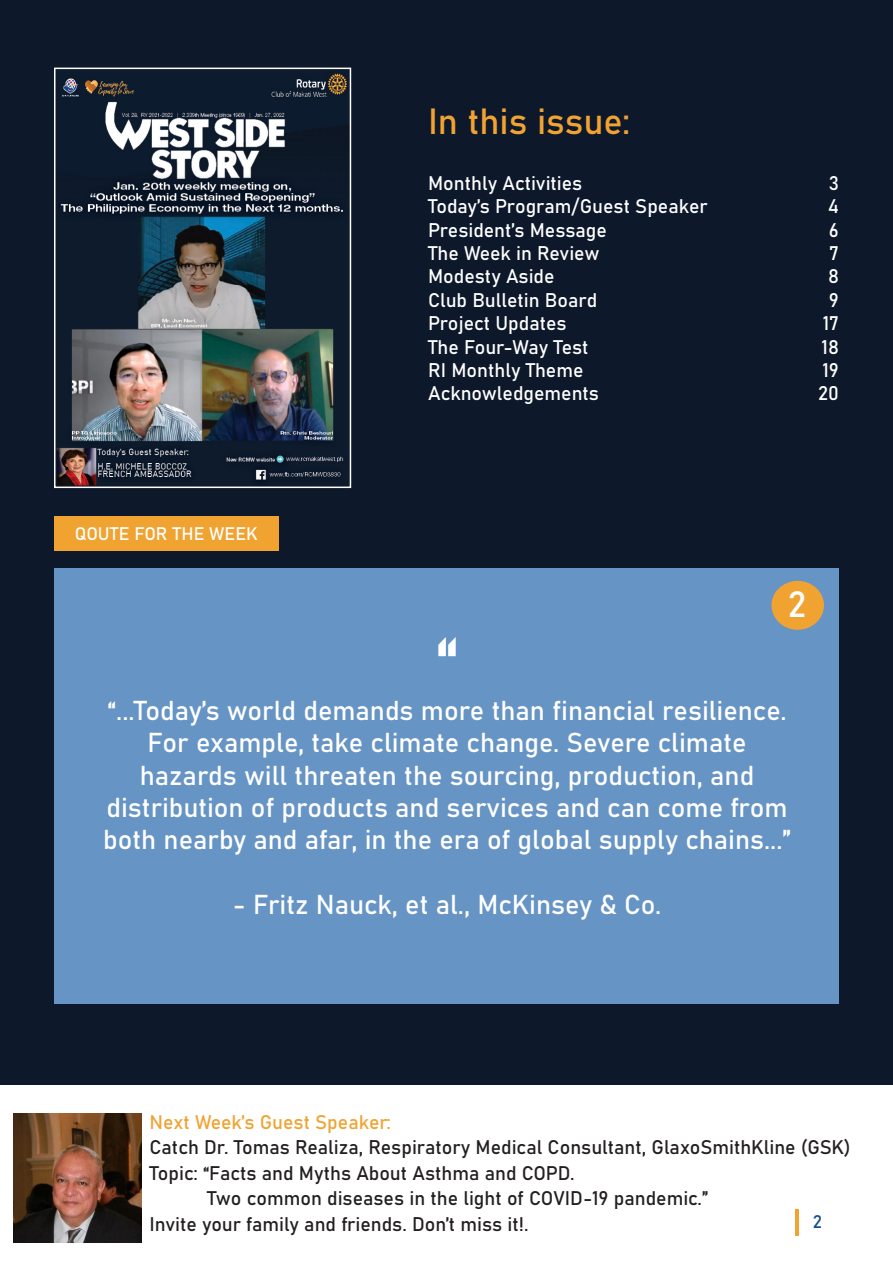
<style>
.page{position:relative;width:893px;height:1263px;background:#fff}
.page>*{position:absolute;margin:0;border:0;box-sizing:border-box;transform-origin:0 0}
.t1{font:72px "Bahnschrift";color:#fff}
.t2{font:36px "Bahnschrift";color:#f1a332}
.t3{font:36px "Bahnschrift";color:#fff}
.t4{font:27px/32.4px "Bahnschrift";color:#fff;text-align:center}
.t5{font:19.5px/25.5px "Bahnschrift";color:#231f20}
.t6{font:19.5px "Bahnschrift";color:#fff}
.t7{font:19.5px "Bahnschrift";color:#f1a332}
.t8{font:18px "Bahnschrift";color:#fff}
.t9{font:18px "Bahnschrift";color:#164d8f}
</style>
<div class="page">
<hr style="left:795px;top:1209px;width:3px;height:26px;background:#f1a332">
<img style="left:14px;top:1114px;width:128px;height:128px">
<div style="left:0;top:0;width:893px;height:1084px;background:#0d182b"></div>
<img style="left:57px;top:73px;width:290px;height:412px">
<div style="left:54px;top:68px;width:297px;height:420px;border:2px solid #fff"></div>
<div style="left:54px;top:568px;width:785px;height:435px;background:#6694c4"></div>
<div style="left:771px;top:581px;width:53px;height:49px;background:#f1a332;border-radius:50%"></div>
<div style="left:54px;top:516px;width:224px;height:35px;background:#f1a332"></div>
<p class="t2" style="left:428px;top:94px;width:204px">In this issue:</p>
<p class="t6" style="left:428px;top:168px;width:156px">Monthly Activities</p>
<p class="t6" style="left:428px;top:192px;width:281px">Today’s Program/Guest Speaker</p>
<p class="t6" style="left:428px;top:215px;width:180px">President’s Message</p>
<p class="t6" style="left:428px;top:238px;width:173px">The Week in Review</p>
<p class="t6" style="left:428px;top:262px;width:128px">Modesty Aside</p>
<p class="t6" style="left:428px;top:285px;width:171px">Club Bulletin Board</p>
<p class="t6" style="left:428px;top:309px;width:140px">Project Updates</p>
<p class="t6" style="left:428px;top:332px;width:162px">The Four-Way Test</p>
<p class="t6" style="left:428px;top:355px;width:157px">RI Monthly Theme</p>
<p class="t6" style="left:428px;top:379px;width:172px">Acknowledgements</p>
<p class="t6" style="left:829px;top:168px;width:12px">3</p>
<p class="t6" style="left:828px;top:192px;width:13px">4</p>
<p class="t6" style="left:829px;top:215px;width:12px">6</p>
<p class="t6" style="left:829px;top:238px;width:11px">7</p>
<p class="t6" style="left:828px;top:262px;width:12px">8</p>
<p class="t6" style="left:829px;top:285px;width:12px">9</p>
<p class="t6" style="left:823px;top:309px;width:18px">17</p>
<p class="t6" style="left:821px;top:332px;width:19px">18</p>
<p class="t6" style="left:822px;top:355px;width:18px">19</p>
<p class="t6" style="left:818px;top:379px;width:22px">20</p>
<p class="t8" style="left:75px;top:520px;width:184px">QOUTE FOR THE WEEK</p>
<p class="t1" style="left:435px;top:607px;width:24px">“</p>
<p class="t3" style="left:788px;top:577px;width:20px">2</p>
<p class="t4" style="left:103px;top:692px;width:690px">“...Today’s world demands more than financial resilience.<br>For example, take climate change. Severe climate hazards will threaten the sourcing, production, and distribution of products and services and can come from both nearby and afar, in the era of global supply chains...”</p>
<p class="t4" style="left:233px;top:887px;width:430px">- Fritz Nauck, et al., McKinsey &amp; Co.</p>
<p class="t7" style="left:150px;top:1107px;width:243px">Next Week’s Guest Speaker:</p>
<p class="t5" style="left:150px;top:1133px;width:703px">Catch Dr. Tomas Realiza, Respiratory Medical Consultant, GlaxoSmithKline (GSK)<br>Topic: “Facts and Myths About Asthma and COPD.</p>
<p class="t5" style="left:207px;top:1184px;width:502px">Two common diseases in the light of COVID-19 pandemic.”</p>
<p class="t5" style="left:150px;top:1210px;width:380px">Invite your family and friends. Don’t miss it!.</p>
<p class="t9" style="left:813px;top:1208px;width:11px">2</p>
</div>
